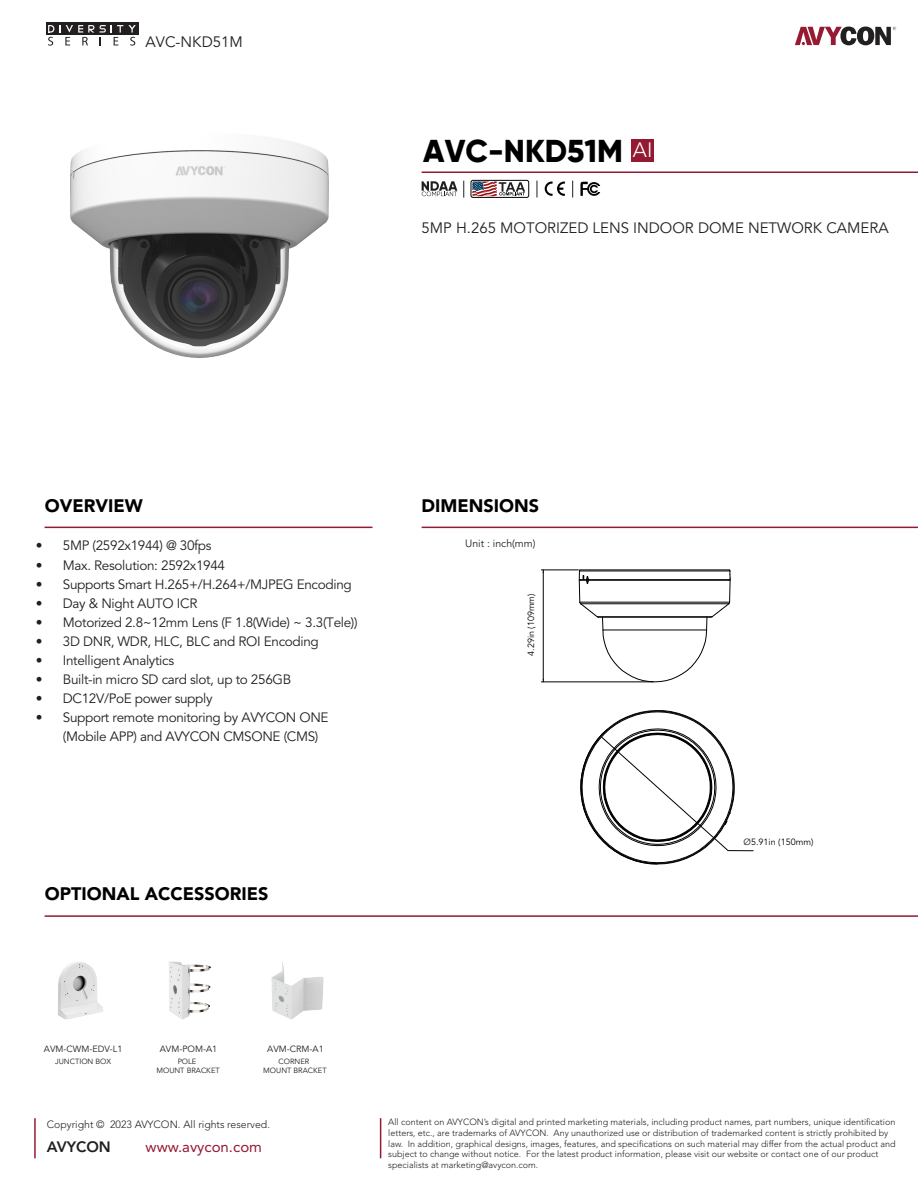
<style>
.page{position:relative;width:918px;height:1188px;background:#fff}
.page>*{position:absolute;margin:0;border:0;box-sizing:border-box;transform-origin:0 0}
.t1{font:800 31.5px "Gilroy";color:#000}
.t2{font:900 18px "Avenir LT Std";color:#000}
.t3{font:15px "Avenir LT Std";color:#231f20}
.t4{font:15px "Avenir LT Std";color:#951a32}
.t5{font:800 15px "Avenir LT Std";color:#231f20}
.t6{font:13.5px/19px "Avenir LT Std";letter-spacing:-.025em;color:#231f20}
.t7{font:300 10.5px "Avenir LT Std";color:#231f20}
.t8{font:10.5px "Avenir LT Std";color:#221f1f}
.t9{font:300 9px/10.8px "Avenir LT Std";color:#231f20}
.t10{font:9px "Avenir LT Std";color:#221f1f}
.t11{font:9px "Avenir LT Std";color:#000}
.t12{font:7.5px/9px "Avenir LT Std";color:#221f1f;text-align:center}
.s1{color:#231f20}
</style>
<div class="page">
<hr style="left:422px;top:527px;width:496px;height:1px;background:#931a33">
<hr style="left:45px;top:527px;width:328px;height:1px;background:#931a33">
<hr style="left:45px;top:915px;width:873px;height:2px;background:#931a33">
<hr style="left:422px;top:172px;width:496px;height:1px;background:#931a33">
<svg style="left:795px;top:27px;width:101px;height:18px"></svg>
<hr style="left:34px;top:1118px;width:2px;height:40px;background:#951a32">
<hr style="left:380px;top:1118px;width:1px;height:40px;background:#951a32">
<div style="left:46px;top:23px;width:92px;height:12px;background:#231f20"></div>
<svg style="left:48px;top:25px;width:88px;height:21px"></svg>
<img style="left:70px;top:138px;width:259px;height:220px">
<img style="left:58px;top:961px;width:45px;height:59px">
<img style="left:169px;top:961px;width:42px;height:59px">
<img style="left:271px;top:962px;width:53px;height:58px">
<hr style="left:541px;top:570px;width:37px;height:1px;background:#000">
<hr style="left:541px;top:682px;width:112px;height:1px;background:#000">
<hr style="left:543px;top:570px;width:1px;height:112px;background:#000">
<svg style="left:579px;top:570px;width:152px;height:112px"></svg>
<svg style="left:581px;top:710px;width:172px;height:154px"></svg>
<div style="left:631px;top:139px;width:23px;height:23px;background:#941a31"></div>
<svg style="left:537px;top:181px;width:1px;height:17px"></svg>
<svg style="left:463px;top:181px;width:1px;height:17px"></svg>
<svg style="left:572px;top:181px;width:1px;height:17px"></svg>
<svg style="left:580px;top:182px;width:20px;height:14px"></svg>
<svg style="left:545px;top:182px;width:20px;height:14px"></svg>
<svg style="left:422px;top:181px;width:35px;height:15px"></svg>
<div style="left:471px;top:180px;width:58px;height:18px;border:1px solid #000;border-radius:2px"></div>
<svg style="left:472px;top:181px;width:53px;height:15px"></svg>
<h3 class="t3" style="left:146px;top:33px;width:99px">AVC-NKD51M</h3>
<h1 class="t1" style="left:423px;top:131px;width:231px">AVC-NKD51M <sup>AI</sup></h1>
<h3 class="t3" style="left:422px;top:219px;width:469px">5MP H.265 MOTORIZED LENS INDOOR DOME NETWORK CAMERA</h3>
<h2 class="t2" style="left:45px;top:495px;width:99px">OVERVIEW</h2>
<h2 class="t2" style="left:422px;top:495px;width:119px">DIMENSIONS</h2>
<h3 class="t6" style="left:36px;top:537px;width:177px">• 5MP (2592x1944) @ 30fps</h3>
<p class="t8" style="left:465px;top:538px;width:72px">Unit : inch(mm)</p>
<h3 class="t6" style="left:36px;top:556px;width:191px">• Max. Resolution: 2592x1944</h3>
<h3 class="t6" style="left:36px;top:575px;width:317px">• Supports Smart H.265+/H.264+/MJPEG Encoding</h3>
<h3 class="t6" style="left:36px;top:594px;width:163px">• Day &amp; Night AUTO ICR</h3>
<h3 class="t6" style="left:36px;top:613px;width:323px">• Motorized 2.8~12mm Lens (F 1.8(Wide) ~ 3.3(Tele))</h3>
<h3 class="t6" style="left:36px;top:632px;width:284px">• 3D DNR, WDR, HLC, BLC and ROI Encoding</h3>
<h3 class="t6" style="left:36px;top:651px;width:140px">• Intelligent Analytics</h3>
<h3 class="t6" style="left:36px;top:670px;width:257px">• Built-in micro SD card slot, up to 256GB</h3>
<h3 class="t6" style="left:36px;top:689px;width:178px">• DC12V/PoE power supply</h3>
<h3 class="t6" style="left:63px;top:708px;width:267px;text-indent:-27px">• Support remote monitoring by AVYCON ONE (Mobile APP) and AVYCON CMSONE (CMS)</h3>
<p class="t11" style="left:526px;top:656px;width:64px;rotate:-90deg">4.29in (109mm)</p>
<h2 class="t2" style="left:45px;top:883px;width:225px">OPTIONAL ACCESSORIES</h2>
<p class="t10" style="left:44px;top:1044px;width:80px">AVM-CWM-EDV-L1</p>
<p class="t10" style="left:160px;top:1044px;width:59px">AVM-POM-A1</p>
<p class="t10" style="left:267px;top:1044px;width:58px">AVM-CRM-A1</p>
<p class="t12" style="left:55px;top:1057px;width:58px">JUNCTION BOX</p>
<p class="t12" style="left:156px;top:1057px;width:65px">POLE<br>MOUNT BRACKET</p>
<p class="t12" style="left:263px;top:1057px;width:65px">CORNER<br>MOUNT BRACKET</p>
<p class="t11" style="left:744px;top:837px;width:71px"><span class="s1">Ø</span>5.91in (150mm)</p>
<p class="t7" style="left:47px;top:1118px;width:225px">Copyright © 2023 AVYCON. All rights reserved.</p>
<p class="t9" style="left:388px;top:1117px;width:509px">All content on AVYCON’s digital and printed marketing materials, including product names, part numbers, unique identification letters, etc., are trademarks of AVYCON. Any unauthorized use or distribution of trademarked content is strictly prohibited by law. In addition, graphical designs, images, features, and specifications on such material may differ from the actual product and subject to change without notice. For the latest product information, please visit our website or contact one of our product specialists at marketing@avycon.com.</p>
<h3 class="t5" style="left:47px;top:1138px;width:66px">AVYCON</h3>
<h3 class="t4" style="left:146px;top:1138px;width:118px">www.avycon.com</h3>
</div>
